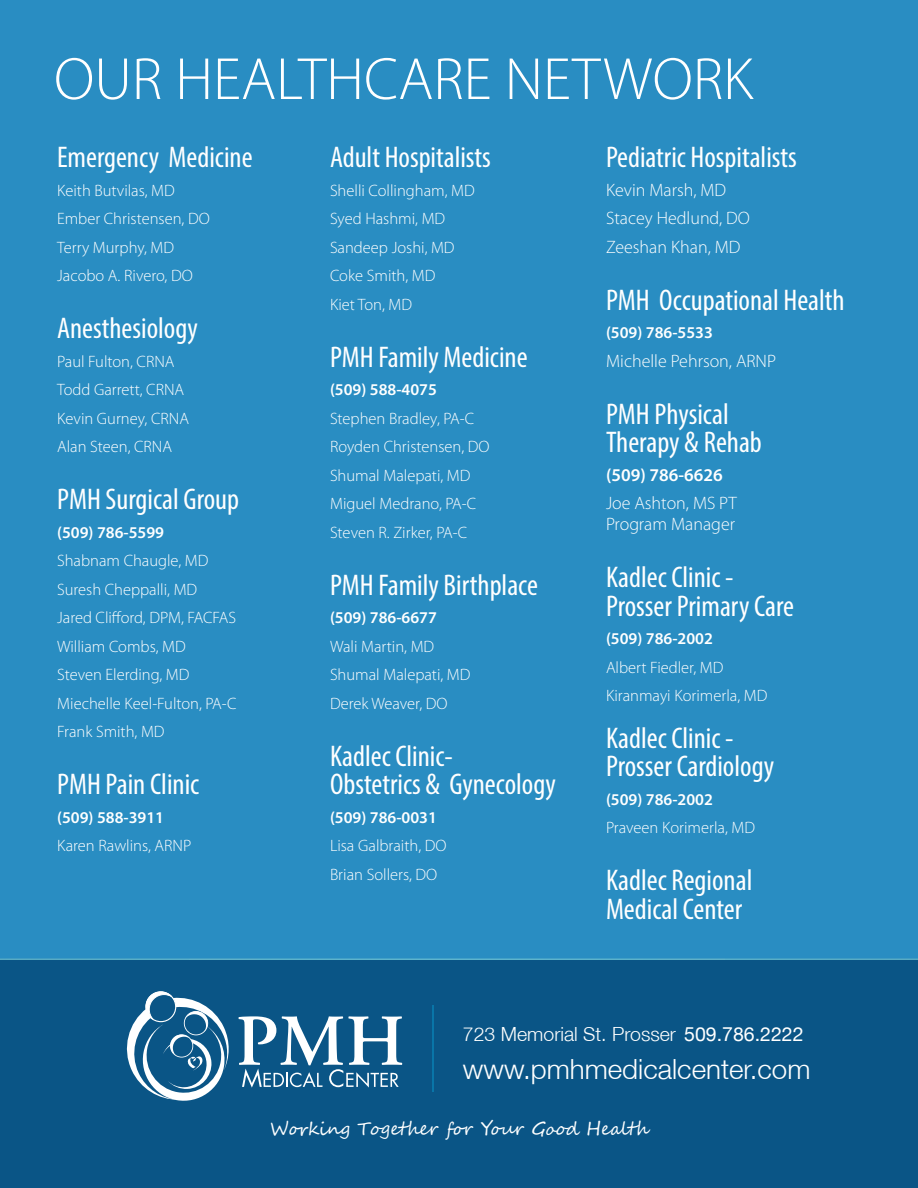
<style>
.page{position:relative;width:918px;height:1188px;background:#fff}
.page>*{position:absolute;margin:0;border:0;box-sizing:border-box;transform-origin:0 0}
.t1{font:300 60px "Myriad Pro";color:#fff}
.t2{font:condensed 30px/28.5px "Myriad Pro";color:#fff}
.t3{font:300 27.75px "Helvetica Neue LT";color:#fff}
.t4{font:300 19.5px "Helvetica Neue LT";color:#fff}
.t5{font:300 18px/28.5px "Myriad Pro";color:#fff}
.t6{font:18px "Segoe Script";color:#fff}
.t7{font:600 18px "Myriad Pro";color:#fff}
.t8{font:300 16.5px/28.5px "Myriad Pro";color:#fff}
.t9{font:600 16.5px "Myriad Pro";color:#fff}
.s1{font-weight:400}
</style>
<div class="page">
<div style="left:0;top:0;width:918px;height:958px;background:#298dc2"></div>
<div style="left:0;top:958px;width:918px;height:230px;background:#0a5586"></div>
<svg style="left:127px;top:991px;width:104px;height:110px"></svg>
<svg style="left:238px;top:1016px;width:164px;height:72px"></svg>
<hr style="left:433px;top:1006px;width:1px;height:86px;background:#0975a8">
<h1 class="t1" style="left:54px;top:43px;width:700px">OUR HEALTHCARE NETWORK</h1>
<h2 class="t2" style="left:57px;top:143px;width:197px">Emergency Medicine</h2>
<p class="t8" style="left:57px;top:176px;width:154px">Keith Butvilas, MD<br>Ember Christensen, DO<br>Terry Murphy, MD<br>Jacobo A. Rivero, DO</p>
<h2 class="t2" style="left:57px;top:314px;width:142px">Anesthesiology</h2>
<p class="t8" style="left:57px;top:347px;width:133px">Paul Fulton, CRNA<br>Todd Garrett, CRNA<br>Kevin Gurney, CRNA<br>Alan Steen, CRNA</p>
<h2 class="t2" style="left:57px;top:485px;width:184px">PMH Surgical Group</h2>
<p class="t9" style="left:57px;top:522px;width:108px">(509) 786-5599</p>
<p class="t8" style="left:57px;top:547px;width:181px">Shabnam Chaugle, MD<br>Suresh Cheppalli, MD<br>Jared Clifford, DPM, FACFAS<br>William Combs, MD<br>Steven Elerding, MD<br>Miechelle Keel-Fulton, PA-C<br>Frank Smith, MD</p>
<h2 class="t2" style="left:57px;top:770px;width:144px">PMH Pain Clinic</h2>
<p class="t9" style="left:57px;top:807px;width:108px">(509) 588-3911</p>
<p class="t8" style="left:57px;top:832px;width:136px">Karen Rawlins, ARNP</p>
<h2 class="t2" style="left:330px;top:143px;width:162px">Adult Hospitalists</h2>
<p class="t8" style="left:330px;top:176px;width:146px">Shelli Collingham, MD<br>Syed Hashmi, MD<br>Sandeep Joshi, MD<br>Coke Smith, MD<br>Kiet Ton, MD</p>
<h2 class="t2" style="left:330px;top:342px;width:199px">PMH Family Medicine</h2>
<p class="t9" style="left:330px;top:379px;width:108px">(509) 588-4075</p>
<p class="t8" style="left:330px;top:404px;width:161px">Stephen Bradley, PA-C<br>Royden Christensen, DO<br>Shumal Malepati, MD<br>Miguel Medrano, PA-C<br>Steven R. Zirker, PA-C</p>
<h2 class="t2" style="left:330px;top:570px;width:210px">PMH Family Birthplace</h2>
<p class="t9" style="left:330px;top:607px;width:108px">(509) 786-6677</p>
<p class="t8" style="left:330px;top:632px;width:142px">Wali Martin, MD<br>Shumal Malepati, MD<br>Derek Weaver, DO</p>
<h2 class="t2" style="left:330px;top:741px;width:227px">Kadlec Clinic-<br>Obstetrics &amp; Gynecology</h2>
<p class="t9" style="left:330px;top:807px;width:108px">(509) 786-0031</p>
<p class="t8" style="left:330px;top:831px;width:118px">Lisa Galbraith, DO<br>Brian Sollers, DO</p>
<h2 class="t2" style="left:606px;top:143px;width:192px">Pediatric Hospitalists</h2>
<p class="t5" style="left:606px;top:176px;width:146px">Kevin Marsh, MD<br>Stacey Hedlund, DO<br>Zeeshan Khan, MD</p>
<h2 class="t2" style="left:606px;top:285px;width:240px">PMH Occupational Health</h2>
<p class="t9" style="left:606px;top:322px;width:108px">(509) 786-5533</p>
<p class="t5" style="left:606px;top:347px;width:172px">Michelle Pehrson, ARNP</p>
<h2 class="t2" style="left:606px;top:399px;width:157px">PMH Physical<br>Therapy &amp; Rehab</h2>
<p class="t7" style="left:606px;top:463px;width:118px">(509) 786-6626</p>
<p class="t5" style="left:606px;top:493px;width:132px;line-height:21px">Joe Ashton, MS PT<br>Program Manager</p>
<h2 class="t2" style="left:606px;top:563px;width:189px">Kadlec Clinic -<br>Prosser Primary Care</h2>
<p class="t9" style="left:606px;top:628px;width:108px">(509) 786-2002</p>
<p class="t8" style="left:606px;top:653px;width:163px">Albert Fiedler, MD<br>Kiranmayi Korimerla, MD</p>
<h2 class="t2" style="left:606px;top:723px;width:170px">Kadlec Clinic -<br>Prosser Cardiology</h2>
<p class="t9" style="left:606px;top:789px;width:108px">(509) 786-2002</p>
<p class="t8" style="left:606px;top:814px;width:151px">Praveen Korimerla, MD</p>
<h2 class="t2" style="left:606px;top:866px;width:148px">Kadlec Regional<br>Medical Center</h2>
<p class="t4" style="left:463px;top:1022px;width:342px">723 Memorial St. Prosser <span class="s1">509.786.2222</span></p>
<h3 class="t3" style="left:463px;top:1052px;width:349px">www.pmhmedicalcenter.com</h3>
<p class="t6" style="left:270px;top:1115px;width:380px">Working Together for Your Good Health</p>
</div>
